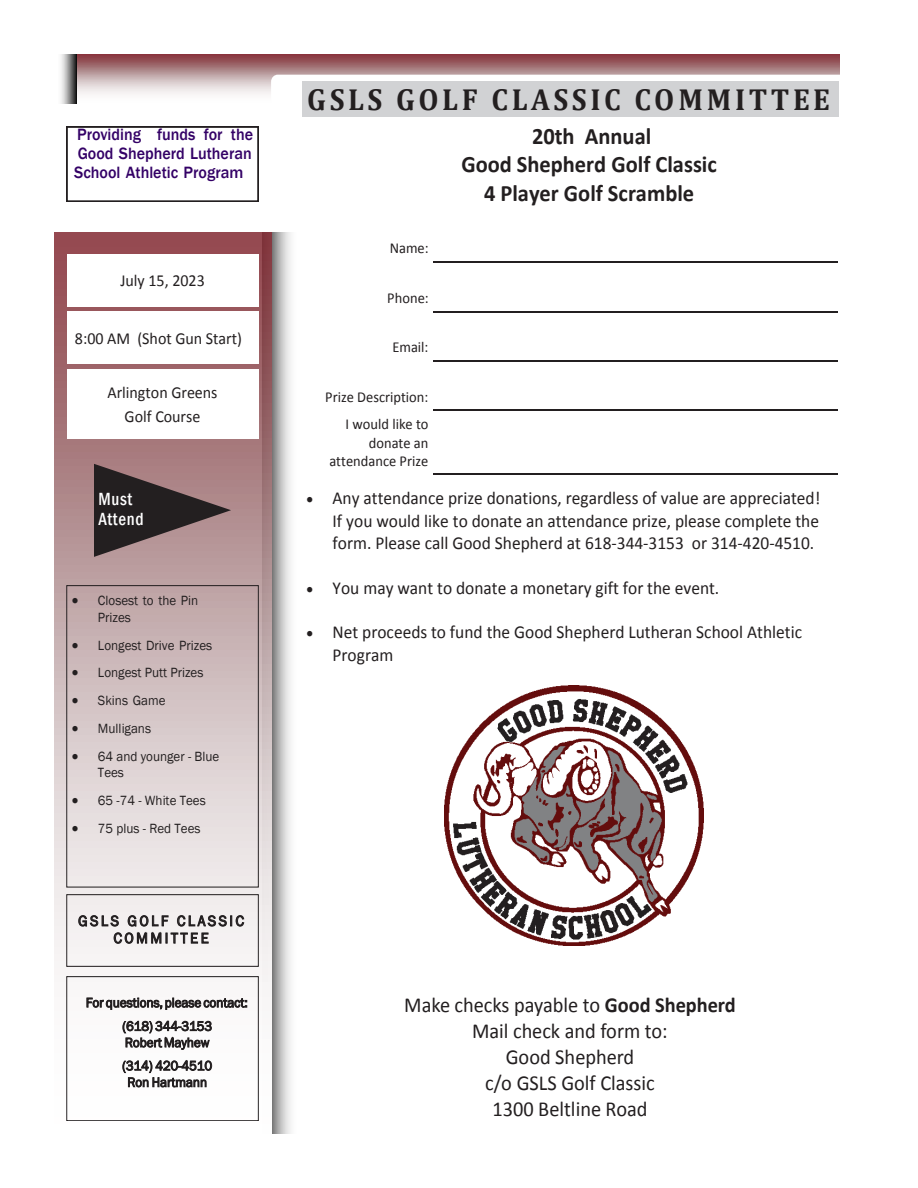
<style>
.page{position:relative;width:918px;height:1188px;background:#fff}
.page>*{position:absolute;margin:0;border:0;box-sizing:border-box;transform-origin:0 0}
.t1{font:700 30.6px "Cambria";letter-spacing:.12em;color:#231f20;scale:.95 1}
.t2{font:700 23.55px/28.8px "Calibri";color:#231f20;text-align:center;scale:.95 1}
.t3{font:21.45px/26.1px "Calibri";color:#231f20;text-align:center;scale:.95 1}
.t4{font:18.3px/22.4px "Calibri";color:#231f20;text-align:justify;scale:.95 1}
.t5{font:18.15px/20.7px "Franklin Gothic Medium Cond";letter-spacing:.04em;color:#fff;scale:.95 1}
.t6{font:500 16.8px/19px "Franklin Gothic";color:#306;text-align:justify;scale:.95 1}
.t7{font:16.8px/23.4px "Calibri";color:#231f20;text-align:center;scale:.95 1}
.t8{font:15.15px/27.5px "Calibri";color:#231f20;text-align:right;scale:.95 1}
.t9{font:15.15px/17.2px "Franklin Gothic";letter-spacing:.18em;color:#231f20;text-align:center;scale:.95 1}
.t10{font:13.65px/16.5px "Franklin Gothic";color:#231f20;scale:.95 1}
.t11{font:13.65px/23.4px "Franklin Gothic";color:#231f20;text-align:center;scale:.95 1}
.s1{font-style:inherit}
.s2{font-weight:700}
</style>
<div class="page">
<svg style="left:271px;top:232px;width:20px;height:902px;background:#c2bdbd"></svg>
<svg style="left:54px;top:232px;width:217px;height:889px"></svg>
<svg style="left:76px;top:54px;width:764px;height:49px;background:#b18689"></svg>
<div style="left:271px;top:75px;width:578px;height:41px;background:#fff;border-radius:7px"></div>
<div style="left:302px;top:81px;width:537px;height:35px;background:#d1d2d4"></div>
<div style="left:67px;top:254px;width:191px;height:52px;background:#fff"></div>
<div style="left:67px;top:312px;width:191px;height:52px;background:#fff"></div>
<div style="left:67px;top:369px;width:191px;height:70px;background:#fff"></div>
<svg style="left:94px;top:464px;width:137px;height:93px;background:#695557"></svg>
<svg style="left:67px;top:127px;width:191px;height:74px"></svg>
<hr style="left:433px;top:262px;width:405px;height:1px;background:#231f20">
<hr style="left:433px;top:311px;width:405px;height:1px;background:#231f20">
<hr style="left:433px;top:360px;width:405px;height:2px;background:#231f20">
<hr style="left:433px;top:410px;width:405px;height:1px;background:#231f20">
<hr style="left:433px;top:474px;width:405px;height:1px;background:#231f20">
<svg style="left:61px;top:54px;width:15px;height:49px"></svg>
<img style="left:444px;top:685px;width:259px;height:260px">
<p class="t6" style="left:74px;top:125px;width:190px">Providing funds for the Good Shepherd Lutheran School Athletic Program</p>
<p class="t7" style="left:120px;top:269px;width:90px">July 15, 2023</p>
<p class="t7" style="left:75px;top:327px;width:177px">8:00 AM (Shot Gun Start)</p>
<p class="t7" style="left:108px;top:381px;width:117px">Arlington Greens<br>Golf Course</p>
<p class="t5" style="left:98px;top:488px;width:49px">Must<br>Attend</p>
<p class="t10" style="left:98px;top:593px;width:107px;text-indent:-26px">• Closest to the Pin<br>Prizes</p>
<p class="t10" style="left:72px;top:637px;width:149px">• Longest Drive Prizes</p>
<p class="t10" style="left:72px;top:665px;width:140px">• Longest Putt Prizes</p>
<p class="t10" style="left:72px;top:693px;width:100px">• Skins Game</p>
<p class="t10" style="left:72px;top:720px;width:85px">• Mulligans</p>
<p class="t10" style="left:98px;top:748px;width:129px;text-indent:-26px">• 64 and younger - Blue<br>Tees</p>
<p class="t10" style="left:72px;top:793px;width:142px">• 65 -74 - White Tees</p>
<p class="t10" style="left:72px;top:820px;width:137px">• 75 plus - Red Tees</p>
<p class="t9" style="left:78px;top:913px;width:176px">GSLS GOLF CLASSIC<br>COMMITTEE</p>
<p class="t11" style="left:86px;top:991px;width:172px">For questions, please contact: (618) 344-3153</p>
<p class="t10" style="left:122px;top:1031px;width:96px;line-height:23.2px"><span class="s1">Robert Mayhew </span>(314) 420-4510</p>
<p class="t10" style="left:127px;top:1074px;width:85px">Ron Hartmann</p>
<p class="t1" style="left:307px;top:78px;width:552px">GSLS GOLF CLASSIC COMMITTEE</p>
<p class="t2" style="left:461px;top:121px;width:270px"><span class="s1">20</span>th Annual<br>Good Shepherd <span class="s1">Gol</span>f Classic<br>4 Player Golf Scramble</p>
<p class="t8" style="left:390px;top:235px;width:42px">Name:</p>
<p class="t8" style="left:387px;top:284px;width:45px">Phone:</p>
<p class="t8" style="left:392px;top:333px;width:39px">Email:</p>
<p class="t8" style="left:325px;top:383px;width:110px">Prize Description:<br>I would like to</p>
<p class="t8" style="left:329px;top:434px;width:106px;line-height:18.5px">donate an attendance Prize</p>
<p class="t4" style="left:333px;top:487px;width:515px;text-indent:-26px">• Any attendance prize donations, regardless of value are appreciated!<br>If you would like to donate an attendance prize, please complete the form. Please call Good Shepherd at 618-344-3153 or 314-420-4510.</p>
<p class="t4" style="left:306px;top:577px;width:436px">• You may want to donate a monetary gift for the event.</p>
<p class="t4" style="left:333px;top:621px;width:496px;text-indent:-26px">• Net proceeds to fund the Good Shepherd Lutheran School Athletic<br>Program</p>
<p class="t3" style="left:404px;top:992px;width:351px">Make checks payable to <span class="s2">Good Shepherd<br></span>Mail check and form to:<br>Good Shepherd<br>c/o GSLS Golf Classic<br>1300 Beltline Road</p>
</div>
